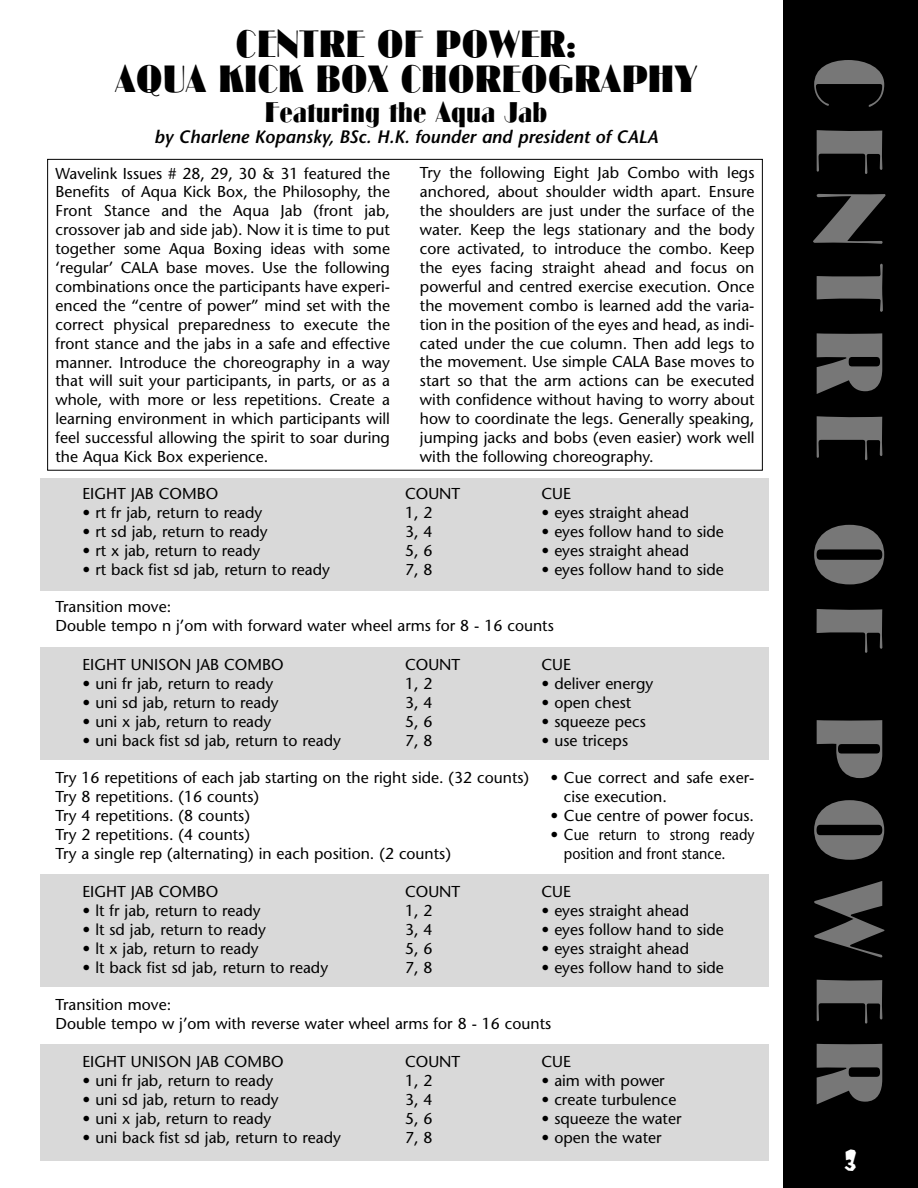
<style>
.page{position:relative;width:918px;height:1188px;background:#fff}
.page>*{position:absolute;margin:0;border:0;box-sizing:border-box;transform-origin:0 0}
.t1{font:89.25px "Cg Broadway";letter-spacing:.185em;color:#777}
.t2{font:36px/34.5px "Cg Broadway";color:#000;text-align:center}
.t3{font:27px "Cg Broadway";color:#000}
.t4{font:27px "Kerouac";color:#fff}
.t5{font:italic 600 18px "Stone Sans";color:#000}
.t6{font:15.75px/18.9px "Stone Sans";color:#000}
</style>
<div class="page">
<div style="left:783px;top:0;width:135px;height:1188px;background:#000"></div>
<div style="left:40px;top:1044px;width:730px;height:117px;background:#d9d9d9"></div>
<div style="left:40px;top:874px;width:730px;height:113px;background:#d9d9d9"></div>
<div style="left:40px;top:647px;width:730px;height:113px;background:#d9d9d9"></div>
<div style="left:40px;top:478px;width:730px;height:113px;background:#d9d9d9"></div>
<h2 class="t2" style="left:115px;top:30px;width:584px">CENTRE OF POWER:<br>AQUA KICK BOX CHOREOGRAPHY</h2>
<h3 class="t3" style="left:265px;top:101px;width:284px">Featuring the Aqua Jab</h3>
<p class="t5" style="left:154px;top:130px;width:506px">by Charlene Kopansky, BSc. H.K. founder and president of CALA</p>
<p class="t6" style="left:420px;top:165px;width:336px;text-align:justify">Try the following Eight Jab Combo with legs anchored, about shoulder width apart. Ensure the shoulders are just under the surface of the water. Keep the legs stationary and the body core activated, to introduce the combo. Keep the eyes facing straight ahead and focus on powerful and centred exercise execution. Once the movement combo is learned add the varia&shy;tion in the position of the eyes and head, as indi&shy;cated under the cue column. Then add legs to the movement. Use simple CALA Base moves to start so that the arm actions can be executed with confidence without having to worry about how to coordinate the legs. Generally speaking, jumping jacks and bobs (even easier) work well with the following choreography.</p>
<p class="t6" style="left:55px;top:165px;width:336px;text-align:justify">Wavelink Issues # 28, 29, 30 &amp; 31 featured the Benefits of Aqua Kick Box, the Philosophy, the Front Stance and the Aqua Jab (front jab, crossover jab and side jab). Now it is time to put together some Aqua Boxing ideas with some ‘regular’ CALA base moves. Use the following combinations once the participants have experi&shy;enced the “centre of power” mind set with the correct physical preparedness to execute the front stance and the jabs in a safe and effective manner. Introduce the choreography in a way that will suit your participants, in parts, or as a whole, with more or less repetitions. Create a learning environment in which participants will feel successful allowing the spirit to soar during the Aqua Kick Box experience.</p>
<p class="t6" style="left:83px;top:486px;width:137px">EIGHT JAB COMBO</p>
<p class="t6" style="left:405px;top:486px;width:57px">COUNT</p>
<p class="t6" style="left:542px;top:486px;width:31px">CUE</p>
<p class="t6" style="left:83px;top:505px;width:181px">• rt fr jab, return to ready</p>
<p class="t6" style="left:405px;top:505px;width:29px">1, 2</p>
<p class="t6" style="left:542px;top:505px;width:149px">• eyes straight ahead</p>
<p class="t6" style="left:83px;top:524px;width:187px">• rt sd jab, return to ready</p>
<p class="t6" style="left:405px;top:524px;width:29px">3, 4</p>
<p class="t6" style="left:542px;top:524px;width:184px">• eyes follow hand to side</p>
<p class="t6" style="left:83px;top:543px;width:179px">• rt x jab, return to ready</p>
<p class="t6" style="left:405px;top:543px;width:29px">5, 6</p>
<p class="t6" style="left:542px;top:543px;width:149px">• eyes straight ahead</p>
<p class="t6" style="left:83px;top:561px;width:249px">• rt back fist sd jab, return to ready</p>
<p class="t6" style="left:405px;top:561px;width:29px">7, 8</p>
<p class="t6" style="left:542px;top:561px;width:184px">• eyes follow hand to side</p>
<p class="t6" style="left:56px;top:599px;width:500px">Transition move:<br>Double tempo n j’om with forward water wheel arms for 8 - 16 counts</p>
<p class="t6" style="left:82px;top:657px;width:203px">EIGHT UNISON JAB COMBO</p>
<p class="t6" style="left:405px;top:657px;width:57px">COUNT</p>
<p class="t6" style="left:542px;top:657px;width:31px">CUE</p>
<p class="t6" style="left:82px;top:676px;width:192px">• uni fr jab, return to ready</p>
<p class="t6" style="left:405px;top:676px;width:29px">1, 2</p>
<p class="t6" style="left:542px;top:676px;width:113px">• deliver energy</p>
<p class="t6" style="left:83px;top:695px;width:198px">• uni sd jab, return to ready</p>
<p class="t6" style="left:405px;top:695px;width:29px">3, 4</p>
<p class="t6" style="left:542px;top:695px;width:91px">• open chest</p>
<p class="t6" style="left:83px;top:714px;width:190px">• uni x jab, return to ready</p>
<p class="t6" style="left:405px;top:714px;width:29px">5, 6</p>
<p class="t6" style="left:542px;top:714px;width:106px">• squeeze pecs</p>
<p class="t6" style="left:83px;top:732px;width:260px">• uni back fist sd jab, return to ready</p>
<p class="t6" style="left:405px;top:732px;width:29px">7, 8</p>
<p class="t6" style="left:542px;top:732px;width:88px">• use triceps</p>
<p class="t6" style="left:55px;top:770px;width:475px">Try 16 repetitions of each jab starting on the right side. (32 counts)<br>Try 8 repetitions. (16 counts)<br>Try 4 repetitions. (8 counts)<br>Try 2 repetitions. (4 counts)<br>Try a single rep (alternating) in each position. (2 counts)</p>
<p class="t6" style="left:564px;top:770px;width:192px;text-indent:-13px">• Cue correct and safe exer&shy;cise execution.</p>
<p class="t6" style="left:550px;top:808px;width:205px">• Cue centre of power focus.</p>
<p class="t6" style="left:564px;top:827px;width:192px;text-indent:-13px">• Cue return to strong ready position and front stance.</p>
<p class="t6" style="left:83px;top:884px;width:137px">EIGHT JAB COMBO</p>
<p class="t6" style="left:405px;top:884px;width:57px">COUNT</p>
<p class="t6" style="left:542px;top:884px;width:31px">CUE</p>
<p class="t6" style="left:83px;top:903px;width:180px">• lt fr jab, return to ready</p>
<p class="t6" style="left:405px;top:903px;width:29px">1, 2</p>
<p class="t6" style="left:542px;top:903px;width:149px">• eyes straight ahead</p>
<p class="t6" style="left:83px;top:922px;width:185px">• lt sd jab, return to ready</p>
<p class="t6" style="left:405px;top:922px;width:29px">3, 4</p>
<p class="t6" style="left:542px;top:922px;width:184px">• eyes follow hand to side</p>
<p class="t6" style="left:83px;top:941px;width:178px">• lt x jab, return to ready</p>
<p class="t6" style="left:405px;top:941px;width:29px">5, 6</p>
<p class="t6" style="left:542px;top:941px;width:149px">• eyes straight ahead</p>
<p class="t6" style="left:83px;top:960px;width:247px">• lt back fist sd jab, return to ready</p>
<p class="t6" style="left:405px;top:960px;width:29px">7, 8</p>
<p class="t6" style="left:542px;top:960px;width:184px">• eyes follow hand to side</p>
<p class="t6" style="left:56px;top:996px;width:497px">Transition move:<br>Double tempo w j’om with reverse water wheel arms for 8 - 16 counts</p>
<p class="t6" style="left:83px;top:1054px;width:203px">EIGHT UNISON JAB COMBO</p>
<p class="t6" style="left:405px;top:1054px;width:57px">COUNT</p>
<p class="t6" style="left:542px;top:1054px;width:31px">CUE</p>
<p class="t6" style="left:83px;top:1073px;width:192px">• uni fr jab, return to ready</p>
<p class="t6" style="left:405px;top:1073px;width:29px">1, 2</p>
<p class="t6" style="left:542px;top:1073px;width:125px">• aim with power</p>
<p class="t6" style="left:83px;top:1092px;width:198px">• uni sd jab, return to ready</p>
<p class="t6" style="left:405px;top:1092px;width:29px">3, 4</p>
<p class="t6" style="left:542px;top:1092px;width:136px">• create turbulence</p>
<p class="t6" style="left:83px;top:1111px;width:190px">• uni x jab, return to ready</p>
<p class="t6" style="left:405px;top:1111px;width:29px">5, 6</p>
<p class="t6" style="left:542px;top:1111px;width:142px">• squeeze the water</p>
<p class="t6" style="left:83px;top:1130px;width:260px">• uni back fist sd jab, return to ready</p>
<p class="t6" style="left:405px;top:1130px;width:29px">7, 8</p>
<p class="t6" style="left:542px;top:1130px;width:122px">• open the water</p>
<h1 class="t1" style="left:887px;top:57px;width:1049px;rotate:90deg">CENTRE OF POWER</h1>
<h3 class="t4" style="left:844px;top:1148px;width:14px">3</h3>
</div>
